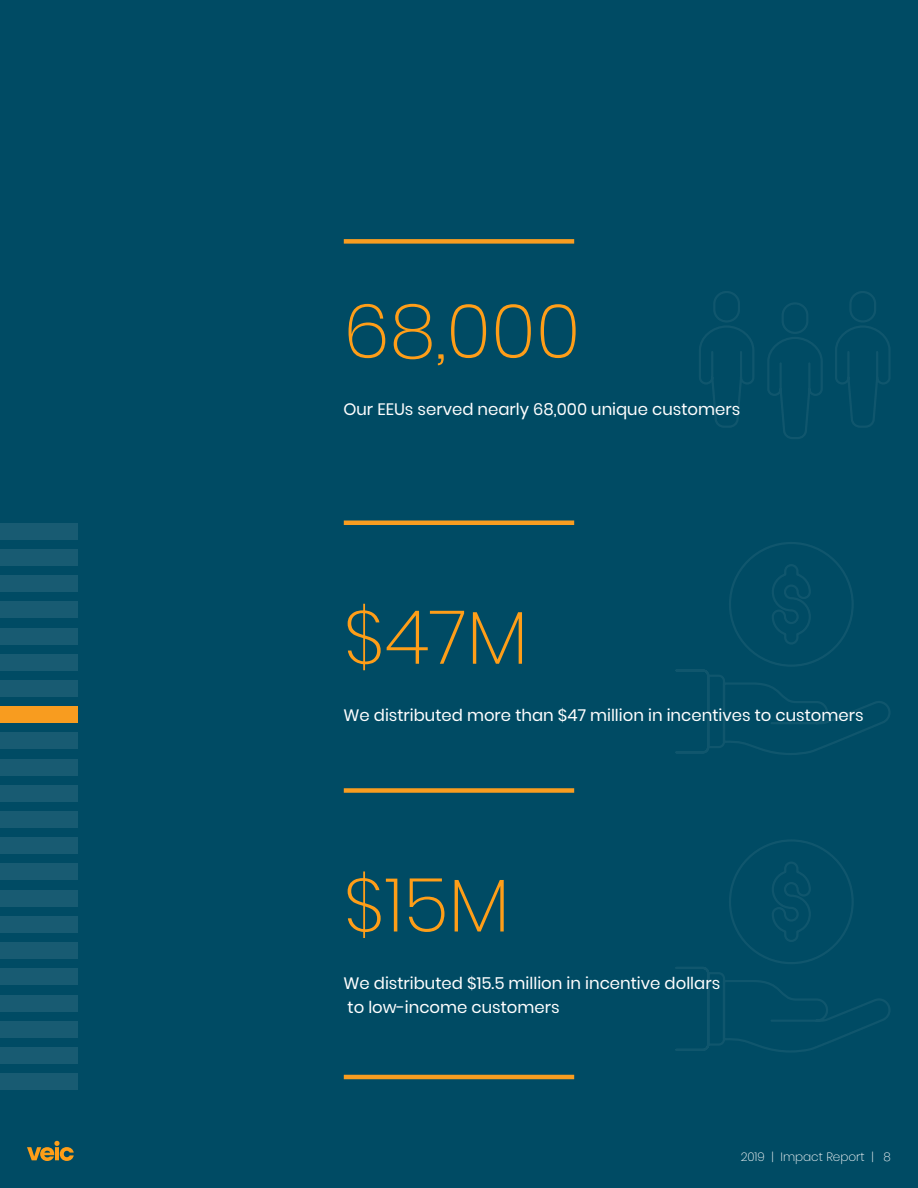
<style>
.page{position:relative;width:918px;height:1188px;background:#004b64}
.page>*{position:absolute;margin:0;border:0;box-sizing:border-box;transform-origin:0 0}
.t1{font:200 75px "Poppins";color:#ff9e18}
.t2{font:16.5px/24px "Poppins";color:#fff}
.t3{font:200 12px "Poppins";color:#fff}
</style>
<div class="page">
<svg style="left:27px;top:1141px;width:47px;height:20px"></svg>
<div style="left:344px;top:520px;width:230px;height:5px;background:#f99d20"></div>
<div style="left:344px;top:788px;width:230px;height:5px;background:#f99d20"></div>
<hr style="left:344px;top:1075px;width:230px;height:4px;background:#f99d20">
<div style="left:344px;top:239px;width:230px;height:5px;background:#f99d20"></div>
<svg style="left:675px;top:542px;width:215px;height:213px"></svg>
<svg style="left:675px;top:840px;width:215px;height:212px"></svg>
<svg style="left:767px;top:303px;width:56px;height:136px"></svg>
<svg style="left:699px;top:291px;width:55px;height:137px"></svg>
<svg style="left:835px;top:291px;width:55px;height:137px"></svg>
<div style="left:0;top:811px;width:78px;height:17px;background:#185b72"></div>
<div style="left:0;top:654px;width:78px;height:16px;background:#185b72"></div>
<div style="left:0;top:969px;width:78px;height:16px;background:#185b72"></div>
<div style="left:0;top:576px;width:78px;height:16px;background:#185b72"></div>
<div style="left:0;top:890px;width:78px;height:16px;background:#185b72"></div>
<div style="left:0;top:733px;width:78px;height:16px;background:#185b72"></div>
<div style="left:0;top:1047px;width:78px;height:17px;background:#185b72"></div>
<div style="left:0;top:523px;width:78px;height:16px;background:#185b72"></div>
<div style="left:0;top:838px;width:78px;height:16px;background:#185b72"></div>
<div style="left:0;top:680px;width:78px;height:17px;background:#185b72"></div>
<div style="left:0;top:995px;width:78px;height:16px;background:#185b72"></div>
<div style="left:0;top:602px;width:78px;height:16px;background:#185b72"></div>
<div style="left:0;top:916px;width:78px;height:16px;background:#185b72"></div>
<div style="left:0;top:759px;width:78px;height:16px;background:#185b72"></div>
<div style="left:0;top:1074px;width:78px;height:16px;background:#185b72"></div>
<div style="left:0;top:549px;width:78px;height:16px;background:#185b72"></div>
<div style="left:0;top:864px;width:78px;height:16px;background:#185b72"></div>
<div style="left:0;top:707px;width:78px;height:16px;background:#f89c1f"></div>
<div style="left:0;top:1021px;width:78px;height:16px;background:#185b72"></div>
<div style="left:0;top:628px;width:78px;height:16px;background:#185b72"></div>
<div style="left:0;top:943px;width:78px;height:16px;background:#185b72"></div>
<div style="left:0;top:785px;width:78px;height:16px;background:#185b72"></div>
<h1 class="t1" style="left:343px;top:288px;width:239px">68,000</h1>
<p class="t2" style="left:343px;top:397px;width:398px">Our EEUs served nearly 68,000 unique customers</p>
<h1 class="t1" style="left:343px;top:594px;width:186px">$47M</h1>
<p class="t2" style="left:343px;top:703px;width:522px">We distributed more than $47 million in incentives to customers</p>
<h1 class="t1" style="left:343px;top:862px;width:168px">$15M</h1>
<p class="t2" style="left:343px;top:971px;width:378px">We distributed $15.5 million in incentive dollars to low-income customers</p>
<p class="t3" style="left:741px;top:1150px;width:152px">2019 | Impact Report | 8</p>
</div>
